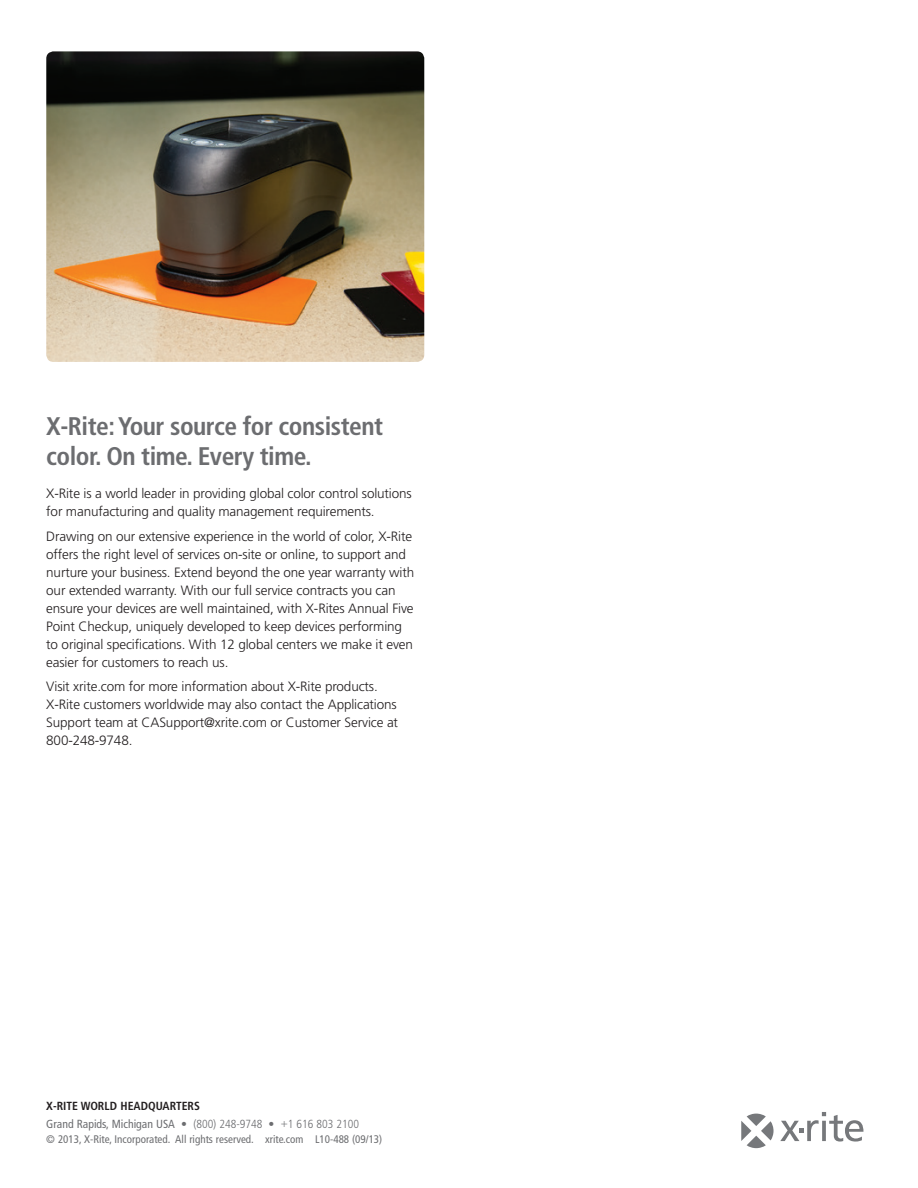
<style>
.page{position:relative;width:918px;height:1188px;background:#fff}
.page>*{position:absolute;margin:0;border:0;box-sizing:border-box;transform-origin:0 0}
.t1{font:700 condensed 25.5px/30px "Frutiger";letter-spacing:-.02em;color:#6c6d70}
.t2{font:300 13.5px/18px "Frutiger";letter-spacing:-.01em;color:#231f20}
.t3{font:condensed 11.7px/18.3px "Frutiger";color:#6c6d70}
.t4{font:700 condensed 11.7px "Frutiger";color:#231f20}
.t5{font:condensed 10.95px "Frutiger";color:#6c6d70}
.s1{font-weight:700;color:#231f20}
.s2{font-weight:300}
</style>
<div class="page">
<img style="left:46px;top:51px;width:378px;height:311px">
<svg style="left:780px;top:1112px;width:83px;height:30px"></svg>
<svg style="left:741px;top:1114px;width:33px;height:34px"></svg>
<h1 class="t1" style="left:46px;top:411px;width:338px">X-Rite: Your source for consistent color. On time. Every time.</h1>
<p class="t2" style="left:46px;top:485px;width:367px">X-Rite is a world leader in providing global color control solutions for manufacturing and quality management requirements.</p>
<p class="t2" style="left:46px;top:527px;width:369px">Drawing on our extensive experience in the world of color, X-Rite offers the right level of services on-site or online, to support and nurture your business. Extend beyond the one year warranty with our extended warranty. With our full service contracts you can ensure your devices are well maintained, with X-Rites Annual Five Point Checkup, uniquely developed to keep devices performing to original specifications. With 12 global centers we make it even easier for customers to reach us.</p>
<p class="t2" style="left:46px;top:678px;width:353px">Visit xrite.com for more information about X-Rite products.<br>X-Rite customers worldwide may also contact the Applications Support team at CASupport@xrite.com or Customer Service at 800-248-9748.</p>
<p class="t4" style="left:46px;top:1099px;width:52px">X-Rite World</p>
<p class="t3" style="left:46px;top:1097px;width:314px;text-indent:74px"><span class="s1">Headquarters<br></span>Grand Rapids, Michigan USA • <span class="s2">(800) 248-9748</span> • <span class="s2">+1 616 803 2100</span></p>
<p class="t5" style="left:46px;top:1133px;width:338px">© 2013, X-Rite, Incorporated. All rights reserved. xrite.com L10-488 (09/13)</p>
</div>
